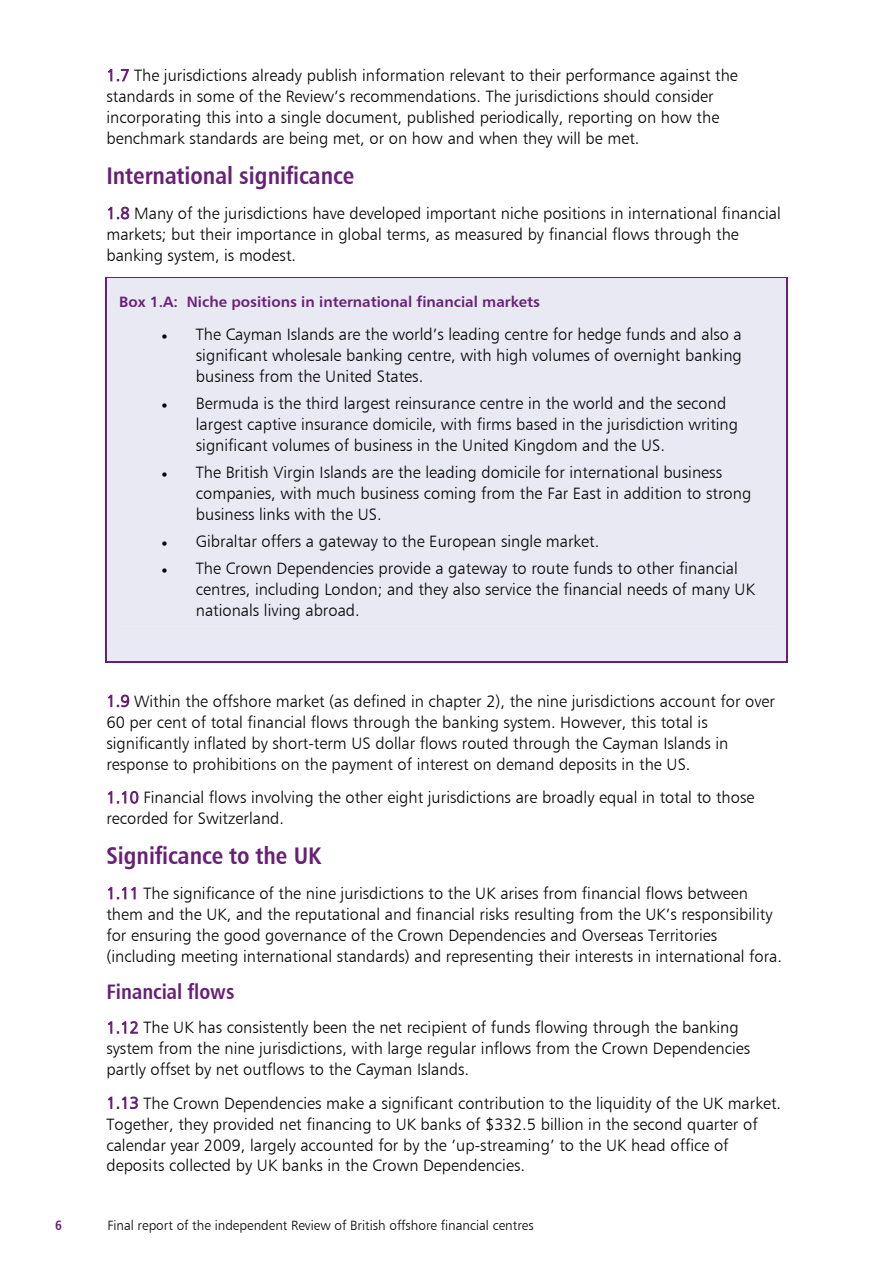
<style>
.page{position:relative;width:893px;height:1263px;background:#fff}
.page>*{position:absolute;margin:0;border:0;box-sizing:border-box;transform-origin:0 0}
.t1{font:700 24px "Humnst 777 Cn BT";color:#682077}
.t2{font:700 21px "Humnst 777 Cn BT";color:#682077}
.t3{font:16.5px/21px "Humnst 777 Lt BT";color:#040100}
.t4{font:700 15px "Humnst 777 BT";color:#682077}
.t5{font:13.5px "Humnst 777 Lt BT";color:#040100}
.t6{font:700 13.5px "Humnst 777 Cn BT";color:#682077}
.s1{color:#682077}
</style>
<div class="page">
<div style="left:107px;top:291px;width:679px;height:357px;background:#e9e9f4"></div>
<svg style="left:106px;top:279px;width:1px;height:12px"></svg>
<hr style="left:106px;top:277px;width:680px;height:2px;background:#682077">
<div style="left:107px;top:279px;width:679px;height:12px;background:#e9e9f4"></div>
<svg style="left:786px;top:277px;width:1px;height:14px"></svg>
<div style="left:105px;top:648px;width:683px;height:13px;background:#e9e9f4"></div>
<hr style="left:106px;top:291px;width:1px;height:372px;background:#682077">
<hr style="left:106px;top:661px;width:680px;height:2px;background:#682077">
<hr style="left:786px;top:291px;width:1px;height:372px;background:#682077">
<p class="t3" style="left:106px;top:64px;width:633px"><span class="s1">1.7</span> The jurisdictions already publish information relevant to their performance against the standards in some of the Review’s recommendations. The jurisdictions should consider incorporating this into a single document, published periodically, reporting on how the benchmark standards are being met, or on how and when they will be met.</p>
<h1 class="t1" style="left:106px;top:160px;width:249px">International significance</h1>
<p class="t3" style="left:106px;top:202px;width:675px"><span class="s1">1.8</span> Many of the jurisdictions have developed important niche positions in international financial markets; but their importance in global terms, as measured by financial flows through the banking system, is modest.</p>
<p class="t4" style="left:119px;top:293px;width:422px">Box 1.A: Niche positions in international financial markets</p>
<p class="t3" style="left:196px;top:324px;width:547px;text-align:justify;text-indent:-34px">• The Cayman Islands are the world’s leading centre for hedge funds and also a significant wholesale banking centre, with high volumes of overnight banking business from the United States.</p>
<p class="t3" style="left:196px;top:393px;width:543px;text-indent:-34px">• Bermuda is the third largest reinsurance centre in the world and the second largest captive insurance domicile, with firms based in the jurisdiction writing significant volumes of business in the United Kingdom and the US.</p>
<p class="t3" style="left:196px;top:462px;width:557px;text-indent:-34px">• The British Virgin Islands are the leading domicile for international business companies, with much business coming from the Far East in addition to strong business links with the US.</p>
<p class="t3" style="left:162px;top:531px;width:439px">• Gibraltar offers a gateway to the European single market.</p>
<p class="t3" style="left:196px;top:558px;width:560px;text-indent:-34px">• The Crown Dependencies provide a gateway to route funds to other financial centres, including London; and they also service the financial needs of many UK nationals living abroad.</p>
<p class="t3" style="left:106px;top:690px;width:670px"><span class="s1">1.9</span> Within the offshore market (as defined in chapter 2), the nine jurisdictions account for over 60 per cent of total financial flows through the banking system. However, this total is significantly inflated by short-term US dollar flows routed through the Cayman Islands in response to prohibitions on the payment of interest on demand deposits in the US.</p>
<p class="t3" style="left:106px;top:787px;width:649px"><span class="s1">1.10</span> Financial flows involving the other eight jurisdictions are broadly equal in total to those recorded for Switzerland.</p>
<h1 class="t1" style="left:106px;top:840px;width:216px">Significance to the UK</h1>
<p class="t3" style="left:106px;top:882px;width:677px"><span class="s1">1.11</span> The significance of the nine jurisdictions to the UK arises from financial flows between them and the UK, and the reputational and financial risks resulting from the UK’s responsibility for ensuring the good governance of the Crown Dependencies and Overseas Territories (including meeting international standards) and representing their interests in international fora.</p>
<p class="t2" style="left:106px;top:978px;width:130px">Financial flows</p>
<p class="t3" style="left:106px;top:1017px;width:645px"><span class="s1">1.12</span> The UK has consistently been the net recipient of funds flowing through the banking system from the nine jurisdictions, with large regular inflows from the Crown Dependencies partly offset by net outflows to the Cayman Islands.</p>
<p class="t3" style="left:106px;top:1092px;width:676px"><span class="s1">1.13</span> The Crown Dependencies make a significant contribution to the liquidity of the UK market.<br>Together, they provided net financing to UK banks of $332.5 billion in the second quarter of calendar year 2009, largely accounted for by the ’up-streaming’ to the UK head office of deposits collected by UK banks in the Crown Dependencies.</p>
<p class="t6" style="left:55px;top:1217px;width:8px">6</p>
<p class="t5" style="left:107px;top:1217px;width:428px">Final report of the independent Review of British offshore financial centres</p>
</div>
